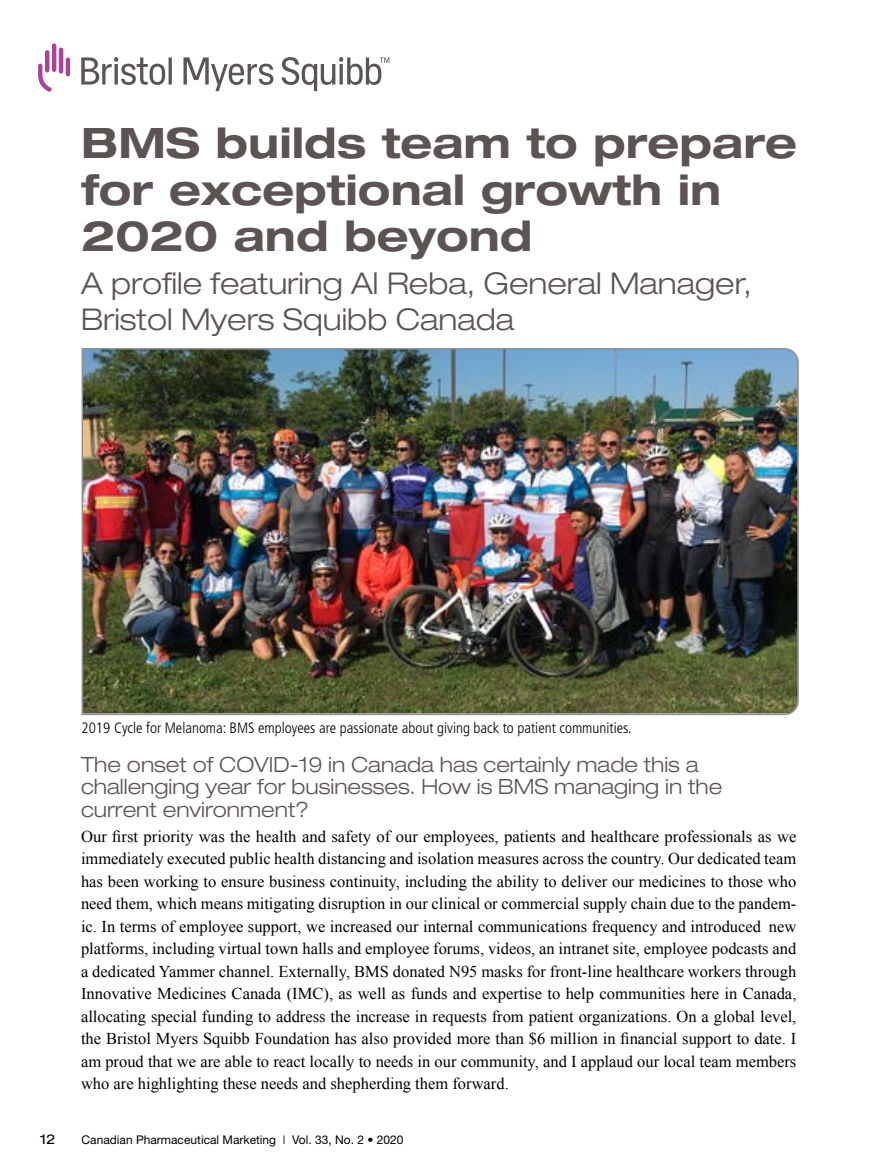
<style>
.page{position:relative;width:878px;height:1175px;background:#fff}
.page>*{position:absolute;margin:0;border:0;box-sizing:border-box;transform-origin:0 0}
.t1{font:700 expanded 42px/46.5px "Helvetica Neue";color:#5c5353}
.t2{font:300 expanded 30px/36px "Helvetica Neue";color:#5c5353}
.t3{font:300 expanded 21px/22.5px "Helvetica Neue LT Std";color:#5c5353}
.t4{font:16.5px/22.5px "Times New Roman";color:#000;text-align:justify}
.t5{font:300 condensed 15px "Frutiger";color:#000}
.t6{font:expanded 13.5px "Helvetica Neue LT Std";color:#000}
.t7{font:12px "Helvetica Neue LT Std";color:#000}
.s1{font-weight:300}
</style>
<div class="page">
<hr style="left:877px;top:0;width:1px;height:181px;background:#938f8e">
<svg style="left:38px;top:43px;width:32px;height:49px"></svg>
<svg style="left:81px;top:57px;width:308px;height:34px"></svg>
<img style="left:81px;top:348px;width:718px;height:368px">
<h1 class="t1" style="left:81px;top:119px;width:717px">BMS builds team to prepare for exceptional growth in<br>2020 and beyond</h1>
<h2 class="t2" style="left:81px;top:265px;width:672px">A profile featuring Al Reba, General Manager,<br>Bristol Myers Squibb Canada</h2>
<p class="t5" style="left:82px;top:719px;width:551px">2019 Cycle for Melanoma: BMS employees are passionate about giving back to patient communities.</p>
<p class="t3" style="left:81px;top:752px;width:642px">The onset of COVID-19 in Canada has certainly made this a challenging year for businesses. How is BMS managing in the current environment?</p>
<p class="t4" style="left:81px;top:824px;width:717px">Our first priority was the health and safety of our employees, patients and healthcare professionals as we immediately executed public health distancing and isolation measures across the country. Our dedicated team has been working to ensure business continuity, including the ability to deliver our medicines to those who need them, which means mitigating disruption in our clinical or commercial supply chain due to the pandem&shy;ic. In terms of employee support, we increased our internal communications frequency and introduced new platforms, including virtual town halls and employee forums, videos, an intranet site, employee podcasts and a dedicated Yammer channel. Externally, BMS donated N95 masks for front-line healthcare workers through Innovative Medicines Canada (IMC), as well as funds and expertise to help communities here in Canada, allocating special funding to address the increase in requests from patient organizations. On a global level, the Bristol Myers Squibb Foundation has also provided more than $6 million in financial support to date. I am proud that we are able to react locally to needs in our community, and I applaud our local team members who are highlighting these needs and shepherding them forward.</p>
<p class="t6" style="left:40px;top:1130px;width:17px">12</p>
<p class="t7" style="left:82px;top:1132px;width:323px">Canadian Pharmaceutical Marketing <span class="s1">I</span> Vol. 33, No. 2 • 2020</p>
</div>
